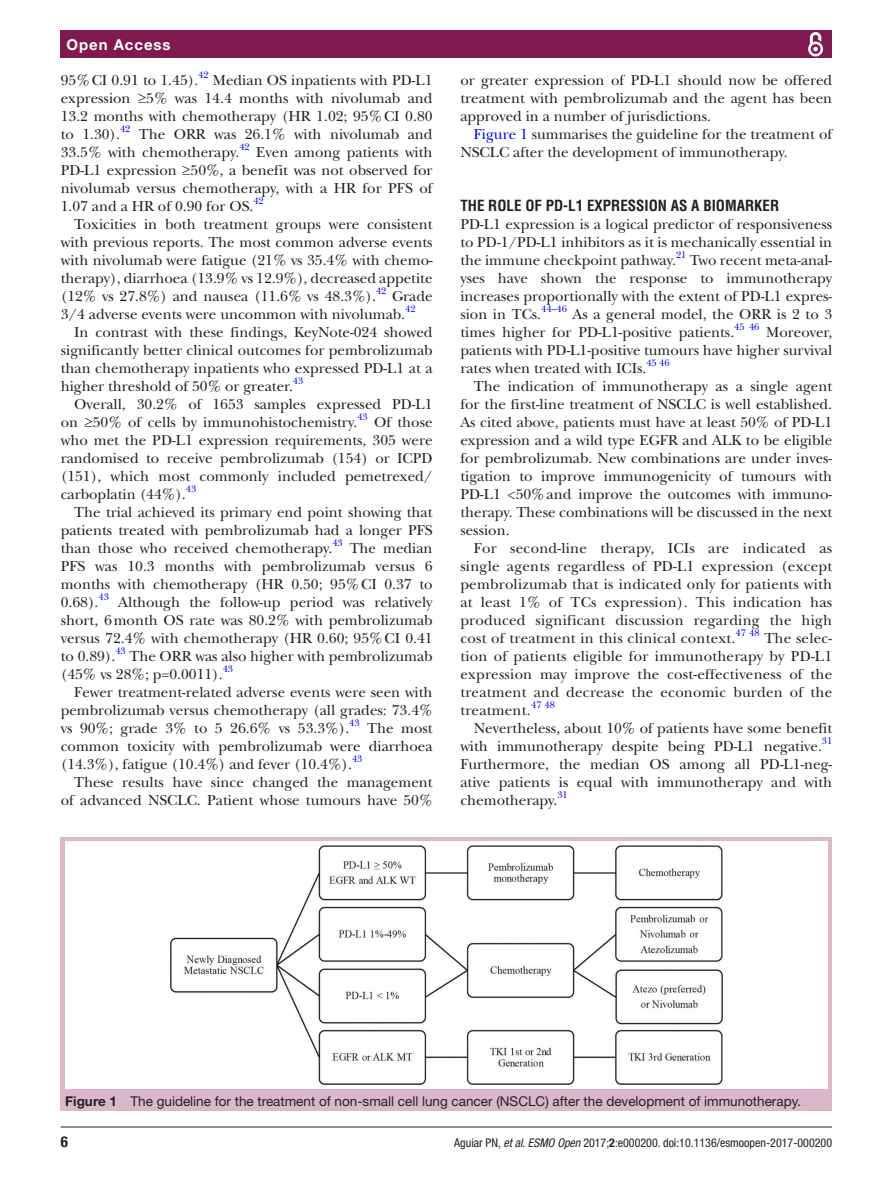
<style>
.page{position:relative;width:893px;height:1191px;background:#fff}
.page>*{position:absolute;margin:0;border:0;box-sizing:border-box;transform-origin:0 0}
.t1{font:15px/18px "New Baskerville";color:#231f20;text-align:justify}
.t2{font:700 condensed 15px "Helvetica";color:#231f20}
.t3{font:700 15px "Helvetica Neue LT Std";letter-spacing:.065em;color:#fff}
.t4{font:700 condensed 15px "Helvetica Neue LT Std";color:#231f20}
.t5{font:13.5px "Helvetica Neue LT Std";color:#231f20}
.t6{font:condensed 12px "Helvetica Neue LT Std";color:#231f20}
.t7{font:9.9px "New Baskerville";color:#00f}
.s1{color:#00f}
.s2{font-weight:700}
.s3{font-style:italic}
</style>
<div class="page">
<div style="left:61px;top:31px;width:771px;height:27px;background:#80194f"></div>
<svg style="left:808px;top:32px;width:15px;height:25px"></svg>
<div style="left:812px;top:45px;width:7px;height:8px;border:1px solid #80194f;border-radius:50%"></div>
<hr style="left:61px;top:1126px;width:771px;height:1px;background:#231f20">
<div style="left:61px;top:837px;width:771px;height:273px;background:#dab8c8"></div>
<div style="left:65px;top:841px;width:762px;height:247px;background:#fff"></div>
<img style="left:170px;top:846px;width:553px;height:238px">
<p class="t3" style="left:66px;top:35px;width:106px">Open Access</p>
<p class="t1" style="left:61px;top:71px;width:139px">95%CI 0.91 to 1.45).</p>
<p class="t7" style="left:198px;top:69px;width:12px">42</p>
<p class="t1" style="left:61px;top:71px;width:373px;text-indent:152px">Median OS inpatients with PD-L1 expression ≥5% was 14.4 months with nivolumab and 13.2 months with chemotherapy (HR 1.02; 95%CI 0.80 to 1.30).</p>
<p class="t7" style="left:120px;top:123px;width:12px">42</p>
<p class="t1" style="left:61px;top:125px;width:373px;text-indent:78px">The ORR was 26.1% with nivolumab and<br>33.5% with chemotherapy.</p>
<p class="t7" style="left:239px;top:141px;width:12px">42</p>
<p class="t1" style="left:61px;top:143px;width:373px;text-indent:196px">Even among patients with PD-L1 expression ≥50%, a benefit was not observed for nivolumab versus chemotherapy, with a HR for PFS of 1.07 and a HR of 0.90 for OS.</p>
<p class="t7" style="left:253px;top:195px;width:12px">42</p>
<p class="t1" style="left:61px;top:215px;width:373px;text-indent:14px">Toxicities in both treatment groups were consistent with previous reports. The most common adverse events with nivolumab were fatigue (21% vs 35.4% with chemo&shy;therapy), diarrhoea (13.9% vs 12.9%), decreased appetite (12% vs 27.8%) and nausea (11.6% vs 48.3%).</p>
<p class="t7" style="left:376px;top:285px;width:12px">42</p>
<p class="t1" style="left:61px;top:287px;width:373px;text-indent:331px">Grade<br>3/4 adverse events were uncommon with nivolumab.</p>
<p class="t7" style="left:405px;top:303px;width:12px">42</p>
<p class="t1" style="left:61px;top:323px;width:373px;text-indent:14px">In contrast with these findings, KeyNote-024 showed significantly better clinical outcomes for pembrolizumab than chemotherapy inpatients who expressed PD-L1 at a higher threshold of 50% or greater.</p>
<p class="t7" style="left:293px;top:375px;width:12px">43</p>
<p class="t1" style="left:61px;top:395px;width:373px;text-indent:14px">Overall, 30.2% of 1653 samples expressed PD-L1 on ≥50% of cells by immunohistochemistry.</p>
<p class="t7" style="left:357px;top:411px;width:12px">43</p>
<p class="t1" style="left:61px;top:413px;width:373px;text-indent:313px">Of those who met the PD-L1 expression requirements, 305 were randomised to receive pembrolizumab (154) or ICPD (151), which most commonly included pemetrexed/ carboplatin (44%).</p>
<p class="t7" style="left:186px;top:483px;width:12px">43</p>
<p class="t1" style="left:61px;top:503px;width:373px;text-indent:14px">The trial achieved its primary end point showing that patients treated with pembrolizumab had a longer PFS than those who received chemotherapy.</p>
<p class="t7" style="left:332px;top:537px;width:12px">43</p>
<p class="t1" style="left:61px;top:539px;width:373px;text-indent:289px">The median PFS was 10.3 months with pembrolizumab versus 6 months with chemotherapy (HR 0.50; 95%CI 0.37 to 0.68).</p>
<p class="t7" style="left:99px;top:591px;width:12px">43</p>
<p class="t1" style="left:61px;top:593px;width:373px;text-indent:57px">Although the follow-up period was relatively short, 6month OS rate was 80.2% with pembrolizumab versus 72.4% with chemotherapy (HR 0.60; 95%CI 0.41 to 0.89).</p>
<p class="t7" style="left:115px;top:645px;width:12px">43</p>
<p class="t1" style="left:61px;top:647px;width:373px;text-indent:69px">The ORR was also higher with pembrolizumab (45% vs 28%; p=0.0011).</p>
<p class="t7" style="left:223px;top:663px;width:12px">43</p>
<p class="t1" style="left:61px;top:683px;width:373px;text-indent:14px">Fewer treatment-related adverse events were seen with pembrolizumab versus chemotherapy (all grades: 73.4% vs 90%; grade 3% to 5 26.6% vs 53.3%).</p>
<p class="t7" style="left:349px;top:717px;width:12px">43</p>
<p class="t1" style="left:61px;top:719px;width:373px;text-indent:306px">The most common toxicity with pembrolizumab were diarrhoea (14.3%), fatigue (10.4%) and fever (10.4%).</p>
<p class="t7" style="left:352px;top:753px;width:12px">43</p>
<p class="t1" style="left:61px;top:773px;width:373px;text-align:right">These results have since changed the management of advanced NSCLC. Patient whose tumours have 50%</p>
<p class="t1" style="left:460px;top:71px;width:373px">or greater expression of PD-L1 should now be offered treatment with pembrolizumab and the agent has been approved in a number of jurisdictions.</p>
<p class="t1" style="left:460px;top:125px;width:373px;text-indent:14px"><span class="s1">Figure 1</span> summarises the guideline for the treatment of<br>NSCLC after the development of immunotherapy.</p>
<p class="t2" style="left:460px;top:196px;width:320px">THE ROLE OF PD-L1 EXPRESSION AS A BIOMARKER</p>
<p class="t1" style="left:460px;top:215px;width:373px">PD-L1 expression is a logical predictor of responsiveness to PD-1/PD-L1 inhibitors as it is mechanically essential in the immune checkpoint pathway.</p>
<p class="t7" style="left:676px;top:249px;width:12px">21</p>
<p class="t1" style="left:460px;top:251px;width:373px;text-indent:229px">Two recent meta-anal&shy;yses have shown the response to immunotherapy increases proportionally with the extent of PD-L1 expres&shy;sion in TCs.</p>
<p class="t7" style="left:541px;top:303px;width:27px">44–46</p>
<p class="t1" style="left:460px;top:305px;width:373px;text-indent:112px">As a general model, the ORR is 2 to 3 times higher for PD-L1-positive patients.</p>
<p class="t7" style="left:734px;top:321px;width:27px">45 46</p>
<p class="t1" style="left:460px;top:323px;width:373px;text-indent:306px">Moreover, patients with PD-L1-positive tumours have higher survival rates when treated with ICIs.</p>
<p class="t7" style="left:646px;top:357px;width:25px">45 46</p>
<p class="t1" style="left:460px;top:377px;width:373px;text-indent:14px">The indication of immunotherapy as a single agent for the first-line treatment of NSCLC is well established.<br>As cited above, patients must have at least 50% of PD-L1 expression and a wild type EGFR and ALK to be eligible for pembrolizumab. New combinations are under inves&shy;tigation to improve immunogenicity of tumours with PD-L1 &lt;50%and improve the outcomes with immuno&shy;therapy. These combinations will be discussed in the next session.</p>
<p class="t1" style="left:460px;top:539px;width:373px;text-indent:14px">For second-line therapy, ICIs are indicated as single agents regardless of PD-L1 expression (except pembrolizumab that is indicated only for patients with at least 1% of TCs expression). This indication has produced significant discussion regarding the high cost of treatment in this clinical context.<sup>47</sup> <sup>48</sup> The selec&shy;tion of patients eligible for immunotherapy by PD-L1 expression may improve the cost-effectiveness of the treatment and decrease the economic burden of the treatment.</p>
<p class="t7" style="left:531px;top:699px;width:25px">47 48</p>
<p class="t1" style="left:460px;top:719px;width:373px;text-indent:14px">Nevertheless, about 10% of patients have some benefit with immunotherapy despite being PD-L1 negative.</p>
<p class="t7" style="left:822px;top:735px;width:12px">31</p>
<p class="t1" style="left:460px;top:755px;width:373px">Furthermore, the median OS among all PD-L1-neg&shy;ative patients is equal with immunotherapy and with chemotherapy.</p>
<p class="t7" style="left:557px;top:789px;width:12px">31</p>
<p class="t5" style="left:65px;top:1093px;width:737px"><span class="s2">Figure 1</span> The guideline for the treatment of non-small cell lung cancer (NSCLC) after the development of immunotherapy.</p>
<p class="t4" style="left:61px;top:1132px;width:9px">6</p>
<p class="t6" style="left:454px;top:1135px;width:379px">Aguiar PN, <span class="s3">et al</span>. <span class="s3">ESMO Open</span> 2017;<span class="s2">2</span>:e000200. doi:10.1136/esmoopen-2017-000200</p>
</div>
